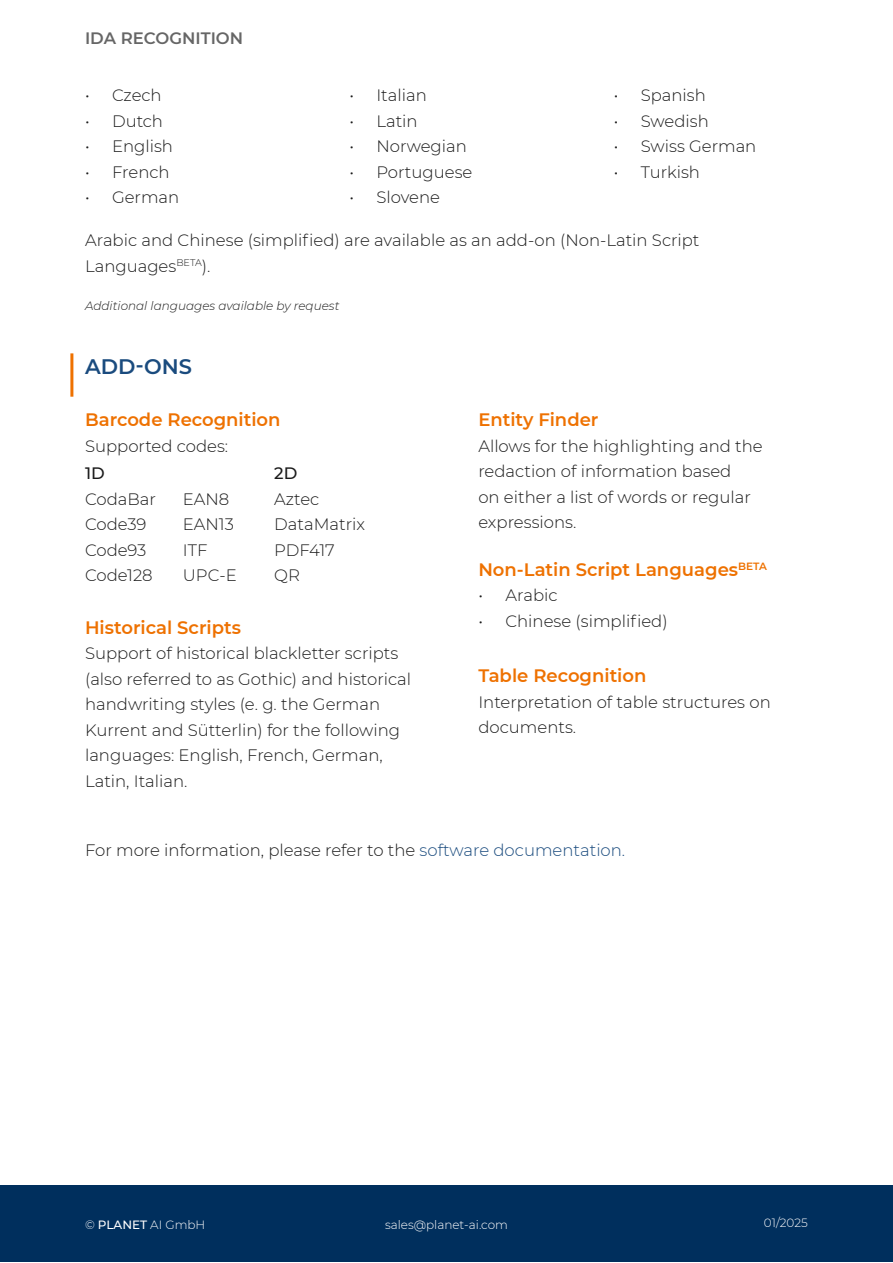
<style>
.page{position:relative;width:893px;height:1263px;background:#fff}
.page>*{position:absolute;margin:0;border:0;box-sizing:border-box;transform-origin:0 0}
.t1{font:600 21px "Montserrat";color:#1a4b7e}
.t2{font:600 18px "Montserrat";color:#ee7100}
.t3{font:300 16.5px/25.5px "Montserrat";color:#1b1b1b}
.t4{font:600 16.5px "Montserrat";color:#666}
.t5{font:500 16.5px "Montserrat";color:#1b1b1b}
.t6{font:300 12px "Montserrat";color:#fff}
.t7{font:italic 300 12px "Montserrat";color:#1b1b1b}
.s1{color:#1a4b7e}
.s2{font-weight:500}
</style>
<div class="page">
<div style="left:0;top:1185px;width:893px;height:77px;background:#002f5d"></div>
<hr style="left:70px;top:353px;width:3px;height:44px;background:#ee7100">
<p class="t4" style="left:85px;top:26px;width:160px">IDA RECOGNITION</p>
<p class="t3" style="left:85px;top:82px;width:78px">• Czech</p>
<p class="t3" style="left:85px;top:107px;width:80px">• Dutch</p>
<p class="t3" style="left:85px;top:133px;width:90px">• English</p>
<p class="t3" style="left:85px;top:158px;width:86px">• French</p>
<p class="t3" style="left:85px;top:184px;width:96px">• German</p>
<p class="t3" style="left:349px;top:82px;width:79px">• Italian</p>
<p class="t3" style="left:349px;top:107px;width:70px">• Latin</p>
<p class="t3" style="left:349px;top:133px;width:119px">• Norwegian</p>
<p class="t3" style="left:349px;top:158px;width:125px">• Portuguese</p>
<p class="t3" style="left:349px;top:184px;width:92px">• Slovene</p>
<p class="t3" style="left:614px;top:82px;width:94px">• Spanish</p>
<p class="t3" style="left:614px;top:107px;width:97px">• Swedish</p>
<p class="t3" style="left:614px;top:133px;width:144px">• Swiss German</p>
<p class="t3" style="left:614px;top:158px;width:88px">• Turkish</p>
<p class="t3" style="left:85px;top:227px;width:616px">Arabic and Chinese (simplified) are available as an add-on (Non-Latin Script<br>Languages<sup>BETA</sup>).</p>
<p class="t7" style="left:85px;top:297px;width:256px">Additional languages available by request</p>
<p class="t1" style="left:85px;top:351px;width:109px">ADD-ONS</p>
<p class="t2" style="left:85px;top:407px;width:197px">Barcode Recognition</p>
<p class="t3" style="left:85px;top:432px;width:145px">Supported codes:</p>
<p class="t5" style="left:85px;top:462px;width:21px">1D</p>
<p class="t3" style="left:85px;top:486px;width:72px">CodaBar</p>
<p class="t3" style="left:85px;top:511px;width:63px">Code39</p>
<p class="t3" style="left:85px;top:537px;width:63px">Code93</p>
<p class="t3" style="left:85px;top:562px;width:69px">Code128</p>
<p class="t5" style="left:274px;top:462px;width:25px">2D</p>
<p class="t3" style="left:274px;top:486px;width:47px">Aztec</p>
<p class="t3" style="left:274px;top:511px;width:92px">DataMatrix</p>
<p class="t3" style="left:274px;top:537px;width:62px">PDF417</p>
<p class="t3" style="left:274px;top:562px;width:27px">QR</p>
<p class="t3" style="left:183px;top:486px;width:48px">EAN8</p>
<p class="t3" style="left:183px;top:511px;width:53px">EAN13</p>
<p class="t3" style="left:183px;top:537px;width:26px">ITF</p>
<p class="t3" style="left:183px;top:562px;width:56px">UPC-E</p>
<p class="t2" style="left:85px;top:615px;width:157px">Historical Scripts</p>
<p class="t3" style="left:85px;top:640px;width:328px">Support of historical blackletter scripts (also referred to as Gothic) and historical handwriting styles (e. g. the German Kurrent and Sütterlin) for the following languages: English, French, German, Latin, Italian.</p>
<p class="t2" style="left:478px;top:407px;width:122px">Entity Finder</p>
<p class="t3" style="left:478px;top:432px;width:286px">Allows for the highlighting and the redaction of information based<br>on either a list of words or regular expressions.</p>
<p class="t2" style="left:478px;top:557px;width:290px">Non-Latin Script Languages<sup>BETA</sup></p>
<p class="t3" style="left:478px;top:582px;width:81px">• Arabic</p>
<p class="t3" style="left:478px;top:608px;width:191px">• Chinese (simplified)</p>
<p class="t2" style="left:478px;top:663px;width:170px">Table Recognition</p>
<p class="t3" style="left:478px;top:689px;width:294px">Interpretation of table structures on documents.</p>
<p class="t3" style="left:85px;top:836px;width:542px">For more information, please refer to the <span class="s1">software documentation.</span></p>
<p class="t6" style="left:85px;top:1216px;width:122px">© <span class="s2">PLANET</span> AI GmbH</p>
<p class="t6" style="left:385px;top:1216px;width:124px">sales@planet-ai.com</p>
<p class="t6" style="left:764px;top:1214px;width:46px">01/2025</p>
</div>
